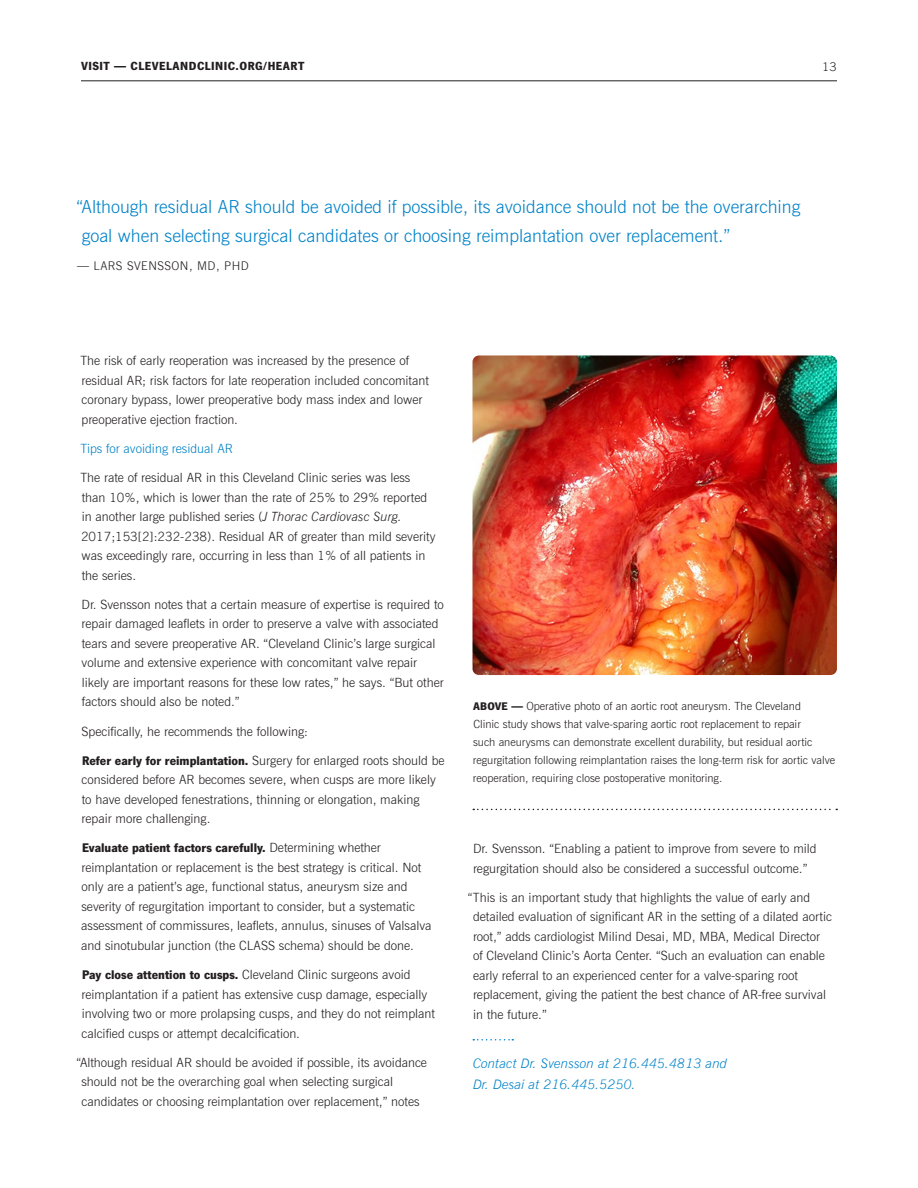
<style>
.page{position:relative;width:918px;height:1188px;background:#fff}
.page>*{position:absolute;margin:0;border:0;box-sizing:border-box;transform-origin:0 0}
.t1{font:300 18px/28.5px "News Gothic BT";color:#0082c8}
.t2{font:italic 300 13.2px/21.8px "News Gothic BT";color:#0082c8}
.t3{font:300 12.75px/19.5px "News Gothic BT";color:#231f20}
.t4{font:300 12.75px "News Gothic BT";color:#0082c8}
.t5{font:900 12px "News Gothic LT Std";letter-spacing:.04em;color:#231f20}
.t6{font:300 12px "News Gothic BT";letter-spacing:.04em;color:#231f20}
.t7{font:300 11.25px/18px "News Gothic BT";color:#231f20}
.s1{font-style:italic}
.s2{font-family:"News Gothic LT Std";font-weight:900}
</style>
<div class="page">
<hr style="left:81px;top:81px;width:756px;height:1px;background:#231f20">
<svg style="left:473px;top:1039px;width:40px;height:2px"></svg>
<img style="left:472px;top:355px;width:365px;height:320px">
<svg style="left:473px;top:809px;width:364px;height:1px"></svg>
<p class="t5" style="left:81px;top:59px;width:225px">VISIT — CLEVELANDCLINIC.ORG/HEART</p>
<p class="t6" style="left:822px;top:59px;width:16px">13</p>
<p class="t1" style="left:76px;top:193px;width:725px">“Although residual AR should be avoided if possible, its avoidance should not be the overarching goal when selecting surgical candidates or choosing reimplantation over replacement.”</p>
<p class="t6" style="left:77px;top:259px;width:173px">— LARS SVENSSON, MD, PHD</p>
<p class="t3" style="left:80px;top:351px;width:350px">The risk of early reoperation was increased by the presence of residual AR; risk factors for late reoperation included concomitant coronary bypass, lower preoperative body mass index and lower preoperative ejection fraction.</p>
<p class="t4" style="left:80px;top:441px;width:154px">Tips for avoiding residual AR</p>
<p class="t3" style="left:80px;top:468px;width:357px">The rate of residual AR in this Cleveland Clinic series was less than 10%, which is lower than the rate of 25% to 29% reported in another large published series (<span class="s1">J Thorac Cardiovasc Surg.<br></span>2017;153[2]:232-238). Residual AR of greater than mild severity was exceedingly rare, occurring in less than 1% of all patients in the series.</p>
<p class="t3" style="left:82px;top:594px;width:364px">Dr. Svensson notes that a certain measure of expertise is required to repair damaged leaflets in order to preserve a valve with associated tears and severe preoperative AR. “Cleveland Clinic’s large surgical volume and extensive experience with concomitant valve repair likely are important reasons for these low rates,” he says. “But other factors should also be noted.”</p>
<p class="t3" style="left:82px;top:721px;width:228px">Specifically, he recommends the following:</p>
<p class="t3" style="left:82px;top:750px;width:365px"><span class="s2">Refer early for reimplantation.</span> Surgery for enlarged roots should be considered before AR becomes severe, when cusps are more likely to have developed fenestrations, thinning or elongation, making repair more challenging.</p>
<p class="t3" style="left:81px;top:838px;width:352px"><span class="s2">Evaluate patient factors carefully.</span> Determining whether reimplantation or replacement is the best strategy is critical. Not only are a patient’s age, functional status, aneurysm size and severity of regurgitation important to consider, but a systematic assessment of commissures, leaflets, annulus, sinuses of Valsalva and sinotubular junction (the CLASS schema) should be done.</p>
<p class="t3" style="left:82px;top:965px;width:355px"><span class="s2">Pay close attention to cusps.</span> Cleveland Clinic surgeons avoid reimplantation if a patient has extensive cusp damage, especially involving two or more prolapsing cusps, and they do not reimplant calcified cusps or attempt decalcification.</p>
<p class="t3" style="left:81px;top:1053px;width:347px;text-indent:-5px">“Although residual AR should be avoided if possible, its avoidance should not be the overarching goal when selecting surgical candidates or choosing reimplantation over replacement,” notes</p>
<p class="t7" style="left:473px;top:697px;width:364px"><span class="s2">ABOVE —</span> Operative photo of an aortic root aneurysm. The Cleveland<br>Clinic study shows that valve-sparing aortic root replacement to repair<br>such aneurysms can demonstrate excellent durability, but residual aortic regurgitation following reimplantation raises the long-term risk for aortic valve reoperation, requiring close postoperative monitoring.</p>
<p class="t3" style="left:473px;top:839px;width:345px">Dr. Svensson. “Enabling a patient to improve from severe to mild regurgitation should also be considered a successful outcome.”</p>
<p class="t3" style="left:473px;top:887px;width:360px;text-indent:-5px">“This is an important study that highlights the value of early and detailed evaluation of significant AR in the setting of a dilated aortic root,” adds cardiologist Milind Desai, MD, MBA, Medical Director of Cleveland Clinic’s Aorta Center. “Such an evaluation can enable early referral to an experienced center for a valve-sparing root replacement, giving the patient the best chance of AR-free survival in the future.”</p>
<p class="t2" style="left:473px;top:1052px;width:256px">Contact Dr. Svensson at 216.445.4813 and<br>Dr. Desai at 216.445.5250.</p>
</div>
